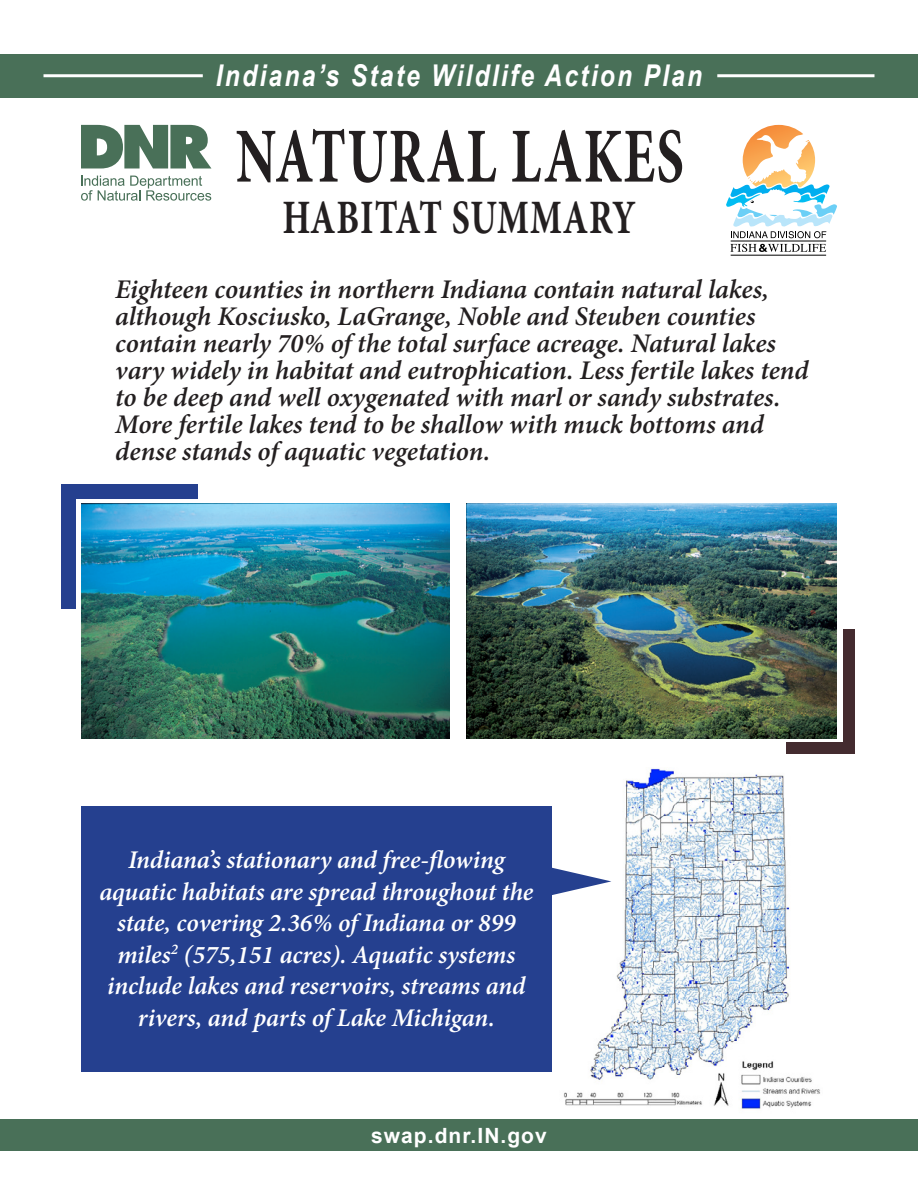
<style>
.page{position:relative;width:918px;height:1188px;background:#fff}
.page>*{position:absolute;margin:0;border:0;box-sizing:border-box;transform-origin:0 0}
.t1{font:700 78px "Minion Pro";letter-spacing:.025em;color:#231f20;scale:.7 1}
.t2{font:700 48px "Minion Pro";letter-spacing:.02em;color:#231f20;scale:.75 1}
.t3{font:italic 700 30px "Arial Narrow";letter-spacing:.075em;color:#fff}
.t4{font:italic 600 27px/27px "Minion Pro";letter-spacing:-.005em;color:#231f20}
.t5{font:italic 600 25.5px/31.5px "Minion Pro";letter-spacing:-.005em;color:#fff;text-align:center}
.t6{font:700 21px "Arial";letter-spacing:.05em;color:#fff}
</style>
<div class="page">
<div style="left:0;top:1120px;width:918px;height:31px;background:#497058"></div>
<div style="left:0;top:54px;width:918px;height:44px;background:#497058"></div>
<hr style="left:44px;top:74px;width:159px;height:3px;background:#fff">
<hr style="left:717px;top:74px;width:158px;height:3px;background:#fff">
<img style="left:563px;top:768px;width:257px;height:341px">
<div style="left:786px;top:629px;width:69px;height:125px;background:#442b2f"></div>
<div style="left:774px;top:611px;width:69px;height:131px;background:#fff"></div>
<div style="left:62px;top:484px;width:136px;height:125px;background:#25408f"></div>
<div style="left:76px;top:500px;width:137px;height:124px;background:#fff"></div>
<svg style="left:81px;top:125px;width:130px;height:43px"></svg>
<svg style="left:81px;top:176px;width:130px;height:25px"></svg>
<hr style="left:731px;top:255px;width:95px;height:1px;background:#000">
<hr style="left:731px;top:241px;width:95px;height:1px;background:#000">
<svg style="left:730px;top:244px;width:96px;height:8px"></svg>
<svg style="left:726px;top:125px;width:111px;height:113px"></svg>
<div style="left:81px;top:806px;width:470px;height:265px;background:#25408f"></div>
<svg style="left:551px;top:865px;width:60px;height:33px"></svg>
<img style="left:81px;top:504px;width:369px;height:234px">
<img style="left:466px;top:504px;width:371px;height:234px">
<p class="t3" style="left:216px;top:53px;width:488px">Indiana’s State Wildlife Action Plan</p>
<p class="t1" style="left:236px;top:102px;width:642px">NATURAL LAKES</p>
<p class="t2" style="left:282px;top:183px;width:472px">HABITAT SUMMARY</p>
<p class="t4" style="left:115px;top:276px;width:695px">Eighteen counties in northern Indiana contain natural lakes, although Kosciusko, LaGrange, Noble and Steuben counties contain nearly 70% of the total surface acreage. Natural lakes vary widely in habitat and eutrophication. Less fertile lakes tend to be deep and well oxygenated with marl or sandy substrates.<br>More fertile lakes tend to be shallow with muck bottoms and dense stands of aquatic vegetation.</p>
<p class="t5" style="left:99px;top:844px;width:436px">Indiana’s stationary and free-flowing aquatic habitats are spread throughout the state, covering 2.36% of Indiana or 899 miles<sup>2</sup> (575,151 acres). Aquatic systems include lakes and reservoirs, streams and rivers, and parts of Lake Michigan.</p>
<p class="t6" style="left:371px;top:1121px;width:177px">swap.dnr.IN.gov</p>
</div>
